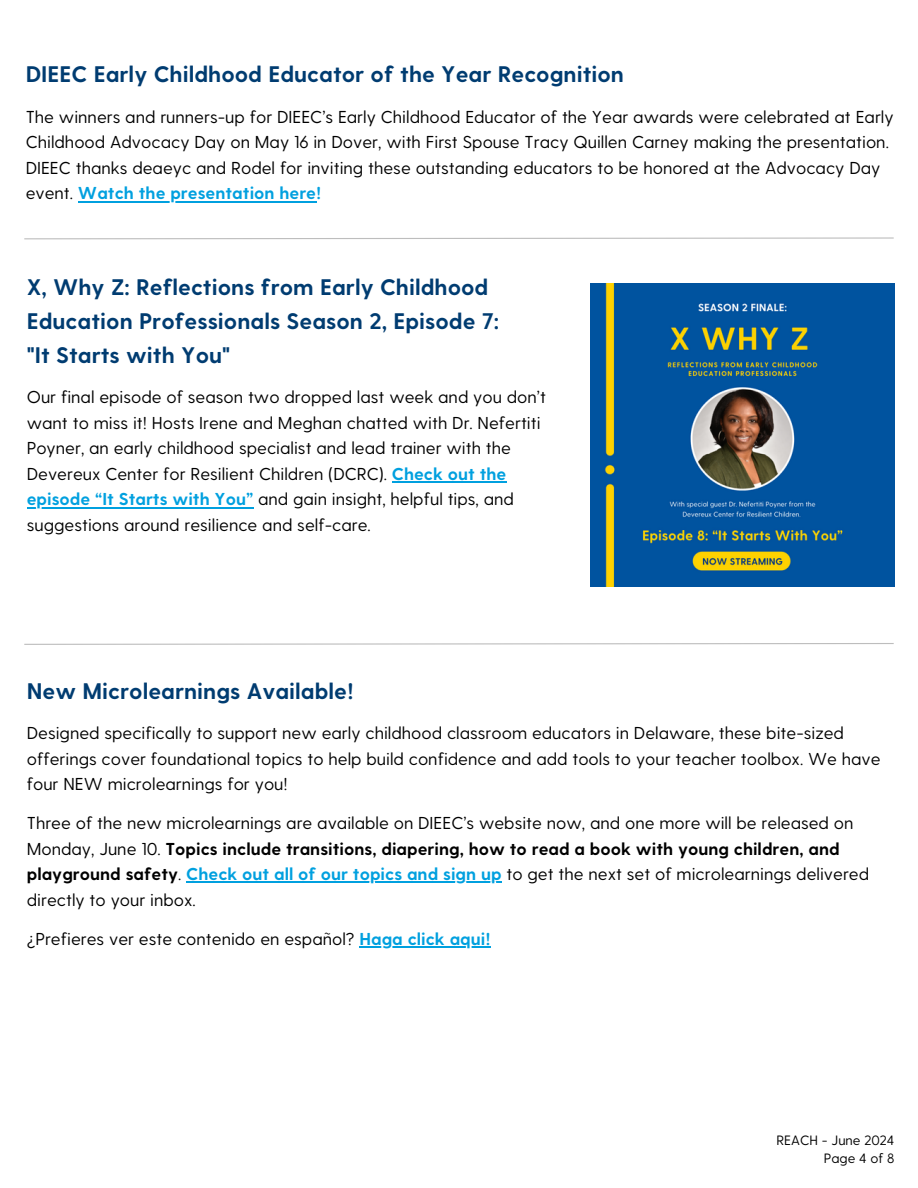
<style>
.page{position:relative;width:918px;height:1188px;background:#fff}
.page>*{position:absolute;margin:0;border:0;box-sizing:border-box;transform-origin:0 0}
.t1{font:700 22.5px/33.8px "Greycliff CF";color:#003c71}
.t2{font:17.25px/25.5px "Greycliff CF";color:#000}
.t3{font:13.5px/18px "Greycliff CF";color:#000;text-align:right}
.s1{font-weight:700;color:#00a0df}
.s2{font-weight:700}
</style>
<div class="page">
<svg style="left:24px;top:237px;width:870px;height:3px"></svg>
<svg style="left:24px;top:643px;width:870px;height:2px"></svg>
<img style="left:591px;top:283px;width:304px;height:304px">
<hr style="left:78px;top:201px;width:238px;height:1px;background:#00a0df">
<hr style="left:392px;top:481px;width:114px;height:2px;background:#00a0df">
<hr style="left:27px;top:507px;width:226px;height:1px;background:#00a0df">
<hr style="left:186px;top:882px;width:316px;height:1px;background:#00a0df">
<hr style="left:359px;top:946px;width:132px;height:2px;background:#00a0df">
<h2 class="t1" style="left:26px;top:56px;width:600px">DIEEC Early Childhood Educator of the Year Recognition</h2>
<h1 class="t2" style="left:26px;top:103px;width:870px">The winners and runners-up for DIEEC’s Early Childhood Educator of the Year awards were celebrated at Early Childhood Advocacy Day on May 16 in Dover, with First Spouse Tracy Quillen Carney making the presentation.<br>DIEEC thanks deaeyc and Rodel for inviting these outstanding educators to be honored at the Advocacy Day event. <span class="s1">Watch the presentation here!</span></h1>
<p class="t1" style="left:27px;top:269px;width:474px">X, Why Z: Reflections from Early Childhood<br>Education Professionals Season 2, Episode 7: "It Starts with You"</p>
<h1 class="t2" style="left:27px;top:383px;width:521px">Our final episode of season two dropped last week and you don’t want to miss it! Hosts Irene and Meghan chatted with Dr. Nefertiti Poyner, an early childhood specialist and lead trainer with the Devereux Center for Resilient Children (DCRC). <span class="s1">Check out the</span></h1>
<h2 class="t2" style="left:27px;top:485px;width:489px"><span class="s1">episode “It Starts with You”</span> and gain insight, helpful tips, and suggestions around resilience and self-care.</h2>
<h2 class="t1" style="left:27px;top:672px;width:329px">New Microlearnings Available!</h2>
<h2 class="t2" style="left:27px;top:719px;width:855px">Designed specifically to support new early childhood classroom educators in Delaware, these bite-sized offerings cover foundational topics to help build confidence and add tools to your teacher toolbox. We have four NEW microlearnings for you!</h2>
<p class="t2" style="left:27px;top:809px;width:844px">Three of the new microlearnings are available on DIEEC’s website now, and one more will be released on<br>Monday, June 10. <span class="s2">Topics include transitions, diapering, how to read a book with young children, and playground safety</span>. <span class="s1">Check out all of our topics and sign up</span> to get the next set of microlearnings delivered</p>
<p class="t2" style="left:27px;top:886px;width:170px">directly to your inbox.</p>
<p class="t2" style="left:27px;top:925px;width:465px">¿Prefieres ver este contenido en español? <span class="s1">Haga click aqui!</span></p>
<p class="t3" style="left:777px;top:1130px;width:119px">REACH - June 2024<br>Page 4 of 8</p>
</div>
